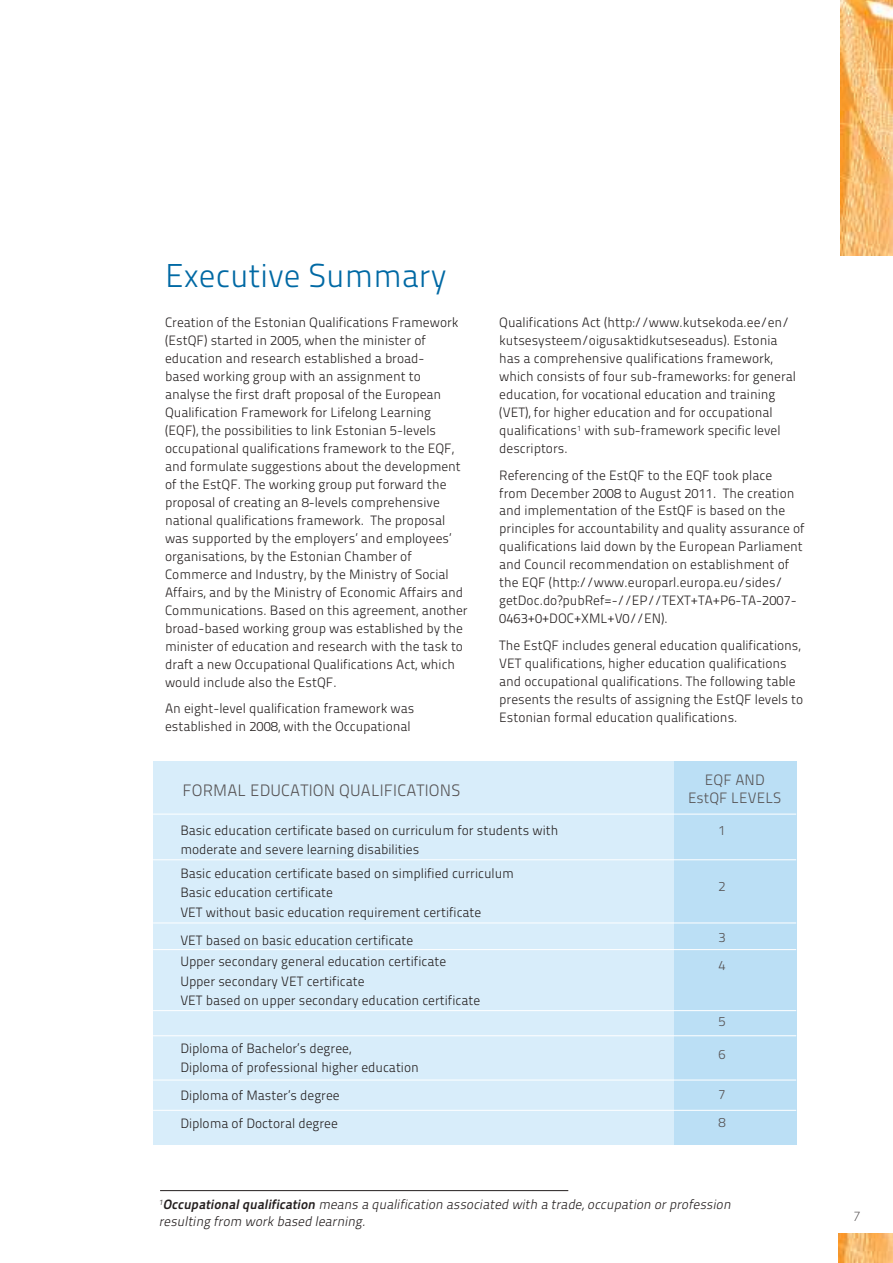
<style>
.page{position:relative;width:893px;height:1263px;background:#fff}
.page>*{position:absolute;margin:0;border:0;box-sizing:border-box;transform-origin:0 0}
.t1{font:33px "Titillium Maps 26 L 250 wt";color:#0069a4}
.t2{font:16.5px "Titillium Maps 26 L 250 wt";letter-spacing:.01em;color:#555253}
.t3{font:15px/18px "Titillium Maps 26 L 250 wt";letter-spacing:.01em;color:#555253;text-align:center}
.t4{font:13.5px/18px "Titillium Maps 26 L 250 wt";color:#241f1f}
.t5{font:italic 13.5px/16.5px "Titillium Maps 26 L 250 wt";color:#241f1f}
.t6{font:13.5px/28px "Titillium Maps 26 L 250 wt";color:#555253}
.t7{font:italic 300 13.5px "Gill Sans";color:#3f3b3c}
.s1{font-family:"Titillium Maps 29 L 800 wt"}
</style>
<div class="page">
<img style="left:840px;top:0;width:53px;height:255px">
<img style="left:839px;top:1233px;width:54px;height:30px">
<div style="left:153px;top:761px;width:521px;height:384px;background:#d8edfa"></div>
<div style="left:674px;top:761px;width:123px;height:384px;background:#bbdff5"></div>
<hr style="left:153px;top:814px;width:643px;height:1px;background:#fff">
<hr style="left:153px;top:859px;width:643px;height:1px;background:#fff">
<hr style="left:153px;top:922px;width:643px;height:1px;background:#fff">
<hr style="left:153px;top:949px;width:643px;height:1px;background:#fff">
<hr style="left:153px;top:1010px;width:643px;height:1px;background:#fff">
<hr style="left:153px;top:1035px;width:643px;height:1px;background:#fff">
<hr style="left:153px;top:1080px;width:643px;height:1px;background:#fff">
<hr style="left:153px;top:1110px;width:643px;height:1px;background:#fff">
<hr style="left:160px;top:1190px;width:408px;height:1px;background:#241f1f">
<h1 class="t1" style="left:165px;top:251px;width:283px">Executive Summary</h1>
<p class="t4" style="left:165px;top:313px;width:304px">Creation of the Estonian Qualifications Framework (EstQF) started in 2005, when the minister of education and research established a broad-<br>based working group with an assignment to analyse the first draft proposal of the European Qualification Framework for Lifelong Learning (EQF), the possibilities to link Estonian 5-levels occupational qualifications framework to the EQF, and formulate suggestions about the development of the EstQF. The working group put forward the proposal of creating an 8-levels comprehensive national qualifications framework. The proposal was supported by the employers’ and employees’ organisations, by the Estonian Chamber of Commerce and Industry, by the Ministry of Social Affairs, and by the Ministry of Economic Affairs and Communications. Based on this agreement, another broad-based working group was established by the minister of education and research with the task to draft a new Occupational Qualifications Act, which would include also the EstQF.</p>
<p class="t4" style="left:165px;top:699px;width:251px">An eight-level qualification framework was established in 2008, with the Occupational</p>
<p class="t4" style="left:499px;top:312px;width:298px">Qualifications Act (http://www.kutsekoda.ee/en/ kutsesysteem/oigusaktidkutseseadus). Estonia has a comprehensive qualifications framework, which consists of four sub-frameworks: for general education, for vocational education and training (VET), for higher education and for occupational qualifications<sup>1</sup> with sub-framework specific level descriptors.</p>
<p class="t4" style="left:499px;top:465px;width:307px">Referencing of the EstQF to the EQF took place<br>from December 2008 to August 2011. The creation and implementation of the EstQF is based on the principles for accountability and quality assurance of qualifications laid down by the European Parliament and Council recommendation on establishment of the EQF (http://www.europarl.europa.eu/sides/ getDoc.do?pubRef=-//EP//TEXT+TA+P6-TA-2007- 0463+0+DOC+XML+V0//EN).</p>
<p class="t4" style="left:499px;top:635px;width:305px">The EstQF includes general education qualifications, VET qualifications, higher education qualifications and occupational qualifications. The following table presents the results of assigning the EstQF levels to Estonian formal education qualifications.</p>
<p class="t2" style="left:182px;top:779px;width:279px">FORMAL EDUCATION QUALIFICATIONS</p>
<p class="t3" style="left:688px;top:770px;width:95px">EQF AND<br>EstQF LEVELS</p>
<p class="t6" style="left:719px;top:815px;width:9px">1</p>
<p class="t4" style="left:180px;top:819px;width:379px;line-height:19.5px">Basic education certificate based on curriculum for students with moderate and severe learning disabilities</p>
<p class="t4" style="left:180px;top:862px;width:335px;line-height:19.5px">Basic education certificate based on simplified curriculum<br>Basic education certificate<br>VET without basic education requirement certificate</p>
<p class="t4" style="left:180px;top:928px;width:267px;line-height:21.6px">VET based on basic education certificate<br>Upper secondary general education certificate</p>
<p class="t4" style="left:180px;top:971px;width:301px;line-height:19.5px">Upper secondary VET certificate<br>VET based on upper secondary education certificate</p>
<p class="t4" style="left:180px;top:1038px;width:240px;line-height:19.5px">Diploma of Bachelor’s degree,<br>Diploma of professional higher education</p>
<p class="t4" style="left:180px;top:1081px;width:161px;line-height:28px">Diploma of Master’s degree<br>Diploma of Doctoral degree</p>
<p class="t6" style="left:719px;top:871px;width:9px">2</p>
<p class="t6" style="left:719px;top:923px;width:9px">3<br>4</p>
<p class="t6" style="left:719px;top:1007px;width:9px">5</p>
<p class="t6" style="left:719px;top:1039px;width:9px">6</p>
<p class="t6" style="left:719px;top:1080px;width:9px">7<br>8</p>
<p class="t5" style="left:159px;top:1196px;width:577px"><sup>1</sup><span class="s1">Occupationalqualification</span> means a qualification associated with a trade,occupation orprofession resulting from work based learning.</p>
<p class="t7" style="left:853px;top:1208px;width:9px">7</p>
</div>
